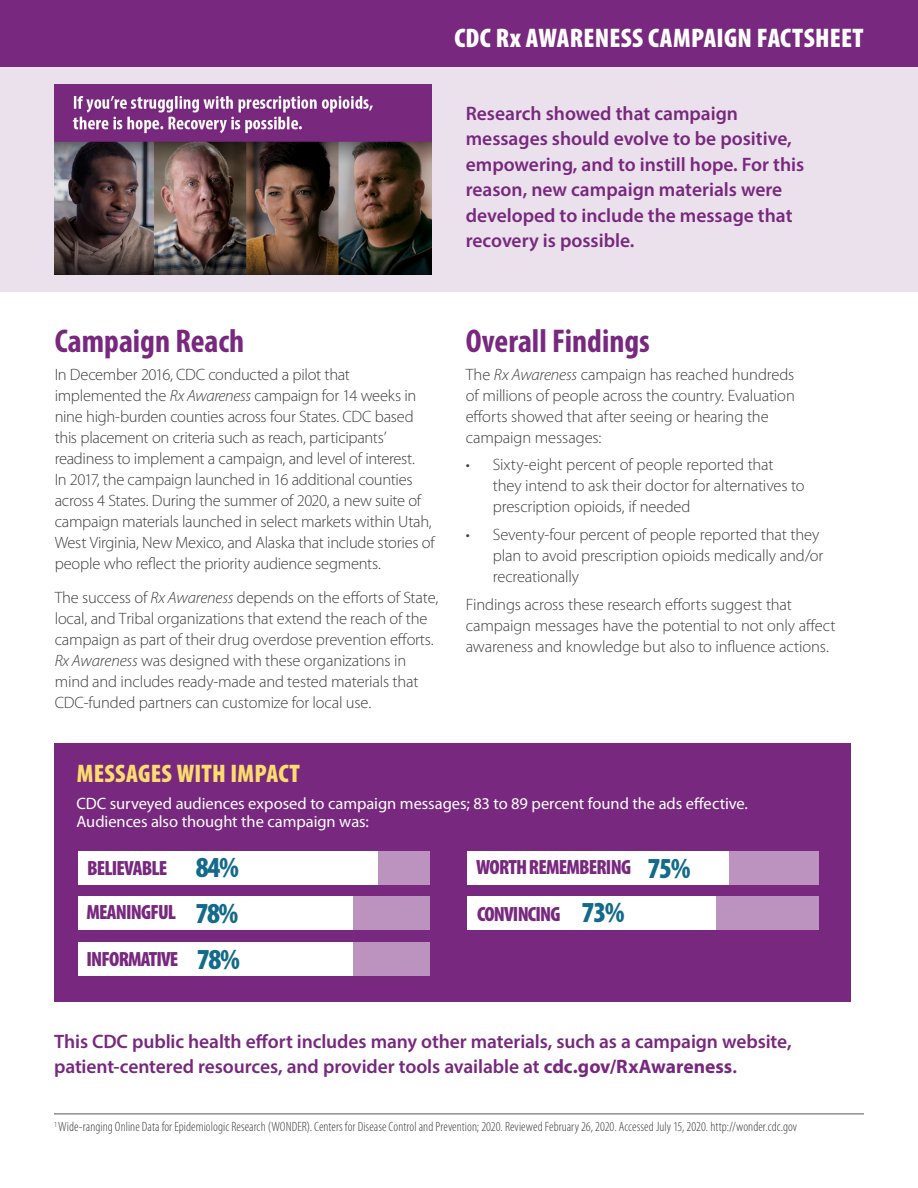
<style>
.page{position:relative;width:918px;height:1188px;background:#fff}
.page>*{position:absolute;margin:0;border:0;box-sizing:border-box;transform-origin:0 0}
.t1{font:700 condensed 33px "Myriad Pro";color:#78287e}
.t2{font:900 condensed 27px "Myriad Pro";letter-spacing:.01em;color:#fff}
.t3{font:900 condensed 25.5px "Myriad Pro";letter-spacing:.01em;color:#fcdc6e}
.t4{font:900 condensed 20.7px "Myriad Pro";letter-spacing:-.04em;color:#78287e}
.t5{font:600 19.5px/25.5px "Myriad Pro";letter-spacing:-.005em;color:#78287e}
.body_copy{font:300 16.5px/21px "Myriad Pro";letter-spacing:-.01em;color:#3e3e3f}
.number{font:300 16.5px/21px "Myriad Pro";letter-spacing:-.01em;color:#3e3e3f}
.number-2{font:16.5px/18px "Myriad Pro";letter-spacing:-.005em;color:#fff}
.t6{font:300 condensed 13.5px "Myriad Pro";letter-spacing:.005em;color:#3e3e3f}
.s1{font-style:italic}
.s2{font-size:29.1px;color:#146a8b}
.s3{font-weight:700}
</style>
<div class="page">
<div style="left:0;top:0;width:918px;height:81px;background:#78287e"></div>
<hr style="left:54px;top:1114px;width:810px;height:1px;background:#57585a">
<div style="left:0;top:68px;width:918px;height:224px;background:#eae1ec"></div>
<img style="left:55px;top:85px;width:377px;height:190px">
<div style="left:54px;top:743px;width:797px;height:259px;background:#78287e"></div>
<div style="left:78px;top:851px;width:352px;height:34px;background:#fff"></div>
<div style="left:378px;top:851px;width:52px;height:34px;background:#bb93be"></div>
<div style="left:78px;top:897px;width:352px;height:33px;background:#fff"></div>
<div style="left:353px;top:897px;width:77px;height:33px;background:#bb93be"></div>
<div style="left:467px;top:851px;width:352px;height:34px;background:#fff"></div>
<div style="left:730px;top:851px;width:89px;height:34px;background:#bb93be"></div>
<div style="left:467px;top:897px;width:352px;height:33px;background:#fff"></div>
<div style="left:716px;top:897px;width:103px;height:33px;background:#bb93be"></div>
<div style="left:78px;top:942px;width:352px;height:34px;background:#fff"></div>
<div style="left:353px;top:942px;width:77px;height:34px;background:#bb93be"></div>
<h2 class="t2" style="left:454px;top:21px;width:411px">CDC Rx AWARENESS CAMPAIGN FACTSHEET</h2>
<p class="t5" style="left:466px;top:100px;width:340px">Research showed that campaign messages should evolve to be positive, empowering, and to instill hope. For this reason, new campaign materials were developed to include the message that recovery is possible.</p>
<h2 class="t1" style="left:55px;top:320px;width:191px">Campaign Reach</h2>
<p class="body_copy" style="left:55px;top:364px;width:381px">In December 2016, CDC conducted a pilot that implemented the <span class="s1">Rx Awareness</span> campaign for 14 weeks in nine high-burden counties across four States. CDC based this placement on criteria such as reach, participants’ readiness to implement a campaign, and level of interest.<br>In 2017, the campaign launched in 16 additional counties across 4 States. During the summer of 2020, a new suite of campaign materials launched in select markets within Utah, West Virginia, New Mexico, and Alaska that include stories of people who reflect the priority audience segments.</p>
<p class="body_copy" style="left:55px;top:588px;width:385px">The success of <span class="s1">Rx Awareness</span> depends on the efforts of State, local, and Tribal organizations that extend the reach of the campaign as part of their drug overdose prevention efforts.<br><span class="s1">Rx Awareness</span> was designed with these organizations in mind and includes ready-made and tested materials that CDC-funded partners can customize for local use.</p>
<h2 class="t1" style="left:466px;top:320px;width:186px">Overall Findings</h2>
<p class="number" style="left:466px;top:364px;width:331px">The <span class="s1">Rx Awareness</span> campaign has reached hundreds of millions of people across the country. Evaluation efforts showed that after seeing or hearing the campaign messages:</p>
<p class="body_copy" style="left:493px;top:455px;width:313px;text-indent:-27px">• Sixty-eight percent of people reported that they intend to ask their doctor for alternatives to prescription opioids, if needed</p>
<p class="body_copy" style="left:493px;top:525px;width:332px;text-indent:-27px">• Seventy-four percent of people reported that they plan to avoid prescription opioids medically and/or recreationally</p>
<p class="body_copy" style="left:466px;top:594px;width:371px">Findings across these research efforts suggest that campaign messages have the potential to not only affect awareness and knowledge but also to influence actions.</p>
<h2 class="t3" style="left:77px;top:757px;width:225px">MESSAGES WITH IMPACT</h2>
<p class="number-2" style="left:76px;top:794px;width:673px">CDC surveyed audiences exposed to campaign messages; 83 to 89 percent found the ads effective.<br>Audiences also thought the campaign was:</p>
<p class="t4" style="left:87px;top:854px;width:153px">BELIEVABLE <span class="s2">84%</span></p>
<p class="t4" style="left:87px;top:899px;width:153px">MEANINGFUL <span class="s2">78%</span></p>
<p class="t4" style="left:476px;top:854px;width:216px">WORTH REMEMBERING <span class="s2">75%</span></p>
<p class="t4" style="left:477px;top:901px;width:149px">CONVINCING <span class="s2">73%</span></p>
<p class="t4" style="left:87px;top:945px;width:155px">INFORMATIVE <span class="s2">78%</span></p>
<p class="t5" style="left:54px;top:1028px;width:739px">This CDC public health effort includes many other materials, such as a campaign website, patient-centered resources, and provider tools available at <span class="s3">cdc.gov/RxAwareness</span>.</p>
<p class="t6" style="left:54px;top:1119px;width:745px"><sup>1</sup> Wide-ranging Online Data for Epidemiologic Research (WONDER). Centers for Disease Control and Prevention; 2020. Reviewed February 26, 2020. Accessed July 15, 2020. http://wonder.cdc.gov</p>
</div>
